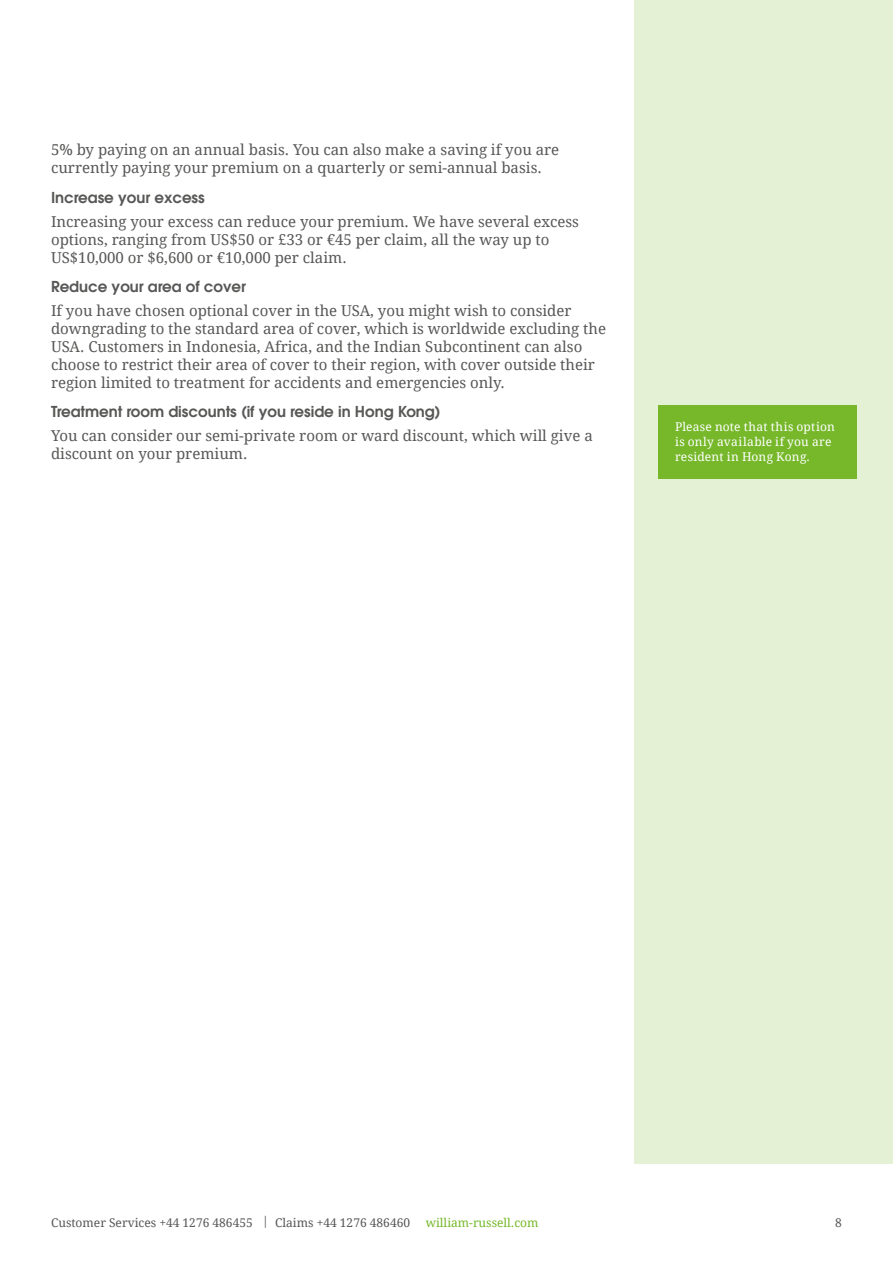
<style>
.page{position:relative;width:893px;height:1263px;background:#fff}
.page>*{position:absolute;margin:0;border:0;box-sizing:border-box;transform-origin:0 0}
.t1{font:15px/18px "Droid Serif";color:#575756}
.t2{font:600 15px "ITC Avant Garde Pro";color:#575756}
.t3{font:12px/15px "Droid Serif";letter-spacing:.02em;color:#fff}
.t4{font:12px "Droid Serif";color:#575756}
.t5{font:12px "Droid Serif";color:#76b82a}
</style>
<div class="page">
<div style="left:635px;top:0;width:258px;height:1163px;background:#e4f1d5"></div>
<div style="left:658px;top:405px;width:199px;height:73px;background:#76b82a"></div>
<p class="t1" style="left:51px;top:141px;width:510px">5% by paying on an annual basis. You can also make a saving if you are currently paying your premium on a quarterly or semi-annual basis.</p>
<p class="t2" style="left:51px;top:188px;width:155px">Increase your excess</p>
<p class="t1" style="left:51px;top:212px;width:529px">Increasing your excess can reduce your premium. We have several excess options, ranging from US$50 or £33 or €45 per claim, all the way up to<br>US$10,000 or $6,600 or €10,000 per claim.</p>
<p class="t2" style="left:51px;top:277px;width:196px">Reduce your area of cover</p>
<p class="t1" style="left:51px;top:301px;width:557px">If you have chosen optional cover in the USA, you might wish to consider downgrading to the standard area of cover, which is worldwide excluding the USA. Customers in Indonesia, Africa, and the Indian Subcontinent can also choose to restrict their area of cover to their region, with cover outside their region limited to treatment for accidents and emergencies only.</p>
<p class="t2" style="left:51px;top:402px;width:391px">Treatment room discounts (if you reside in Hong Kong)</p>
<p class="t1" style="left:51px;top:426px;width:543px">You can consider our semi-private room or ward discount, which will give a discount on your premium.</p>
<p class="t3" style="left:675px;top:419px;width:161px">Please note that this option is only available if you are resident in Hong Kong.</p>
<p class="t4" style="left:51px;top:1214px;width:361px">Customer Services +44 1276 486455 | Claims +44 1276 486460</p>
<p class="t5" style="left:426px;top:1214px;width:114px">william-russell.com</p>
<p class="t4" style="left:835px;top:1214px;width:8px">8</p>
</div>
